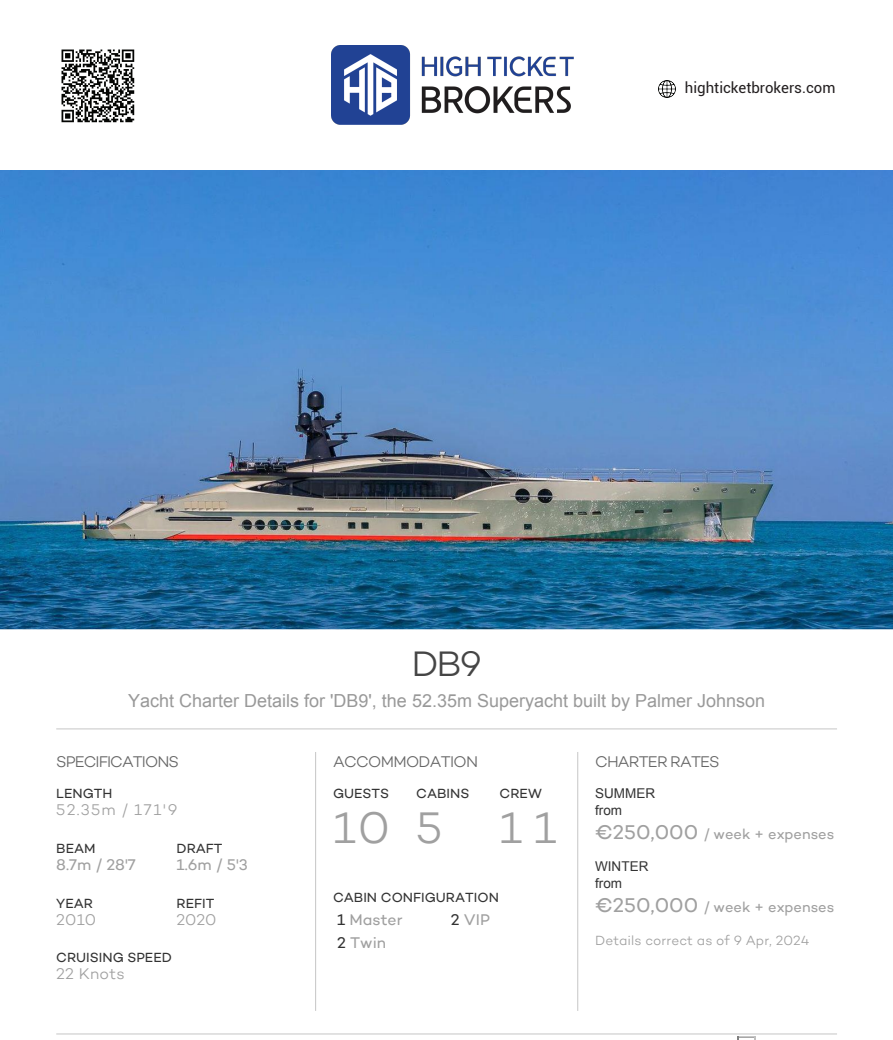
<style>
.page{position:relative;width:893px;height:1040px;background:#fff}
.page>*{position:absolute;margin:0;border:0;box-sizing:border-box;transform-origin:0 0}
.t1{font:300 45px "Campton";color:#a0a0a0}
.t2{font:300 36px "Campton";color:#454545}
.t3{font:18px "Arial";color:#999}
.t4{font:300 15.75px "Campton";letter-spacing:-.05em;color:#666}
.t5{font:15.75px "Campton";color:#a0a0a0}
.t6{font:300 15.75px "Campton";letter-spacing:.015em;color:#a0a0a0}
.t7{font:15px "Roboto";color:#231f20}
.t8{font:14.7px "Campton";color:#a0a0a0}
.t9{font:13.5px "Campton";color:#333}
.t10{font:300 13.5px "Campton";letter-spacing:.005em;color:#a0a0a0}
.t11{font:13.5px/17.1px "Arial";color:#333}
.s1{color:#333}
.s2{font-size:20.25px}
</style>
<div class="page">
<img style="left:0;top:170px;width:893px;height:459px">
<svg style="left:56px;top:728px;width:781px;height:1px"></svg>
<svg style="left:315px;top:752px;width:1px;height:258px"></svg>
<svg style="left:577px;top:752px;width:1px;height:258px"></svg>
<svg style="left:56px;top:1033px;width:781px;height:6px"></svg>
<img style="left:331px;top:45px;width:242px;height:79px">
<img style="left:659px;top:80px;width:17px;height:18px">
<img style="left:61px;top:49px;width:74px;height:74px">
<p class="t7" style="left:685px;top:78px;width:152px">highticketbrokers.com</p>
<h2 class="t2" style="left:411px;top:641px;width:72px">DB9</h2>
<h3 class="t3" style="left:128px;top:688px;width:639px">Yacht Charter Details for 'DB9', the 52.35m Superyacht built by Palmer Johnson</h3>
<p class="t4" style="left:56px;top:751px;width:124px">SPECIFICATIONS</p>
<p class="t9" style="left:56px;top:784px;width:58px">LENGTH</p>
<p class="t6" style="left:56px;top:799px;width:123px">52.35m / 171'9</p>
<p class="t9" style="left:56px;top:839px;width:41px">BEAM</p>
<p class="t9" style="left:177px;top:839px;width:47px">DRAFT</p>
<p class="t5" style="left:56px;top:854px;width:81px">8.7m / 28'7</p>
<p class="t5" style="left:177px;top:854px;width:72px">1.6m / 5'3</p>
<p class="t9" style="left:56px;top:894px;width:38px">YEAR</p>
<p class="t9" style="left:177px;top:894px;width:39px">REFIT</p>
<p class="t6" style="left:56px;top:909px;width:41px">2010</p>
<p class="t6" style="left:177px;top:909px;width:41px">2020</p>
<p class="t9" style="left:56px;top:949px;width:117px">CRUISING SPEED</p>
<p class="t6" style="left:56px;top:964px;width:70px">22 Knots</p>
<p class="t4" style="left:333px;top:751px;width:147px">ACCOMMODATION</p>
<p class="t9" style="left:333px;top:784px;width:58px">GUESTS</p>
<p class="t9" style="left:416px;top:784px;width:55px">CABINS</p>
<p class="t9" style="left:500px;top:784px;width:44px">CREW</p>
<h1 class="t1" style="left:333px;top:799px;width:111px">10 5</h1>
<h1 class="t1" style="left:500px;top:799px;width:58px">1 1</h1>
<p class="t9" style="left:333px;top:889px;width:167px">CABIN CONFIGURATION</p>
<p class="t5" style="left:337px;top:909px;width:67px"><span class="s1">1</span> Master</p>
<p class="t5" style="left:451px;top:909px;width:41px"><span class="s1">2</span> VIP</p>
<p class="t5" style="left:337px;top:932px;width:50px"><span class="s1">2</span> Twin</p>
<p class="t4" style="left:595px;top:751px;width:126px">CHARTER RATES</p>
<p class="t11" style="left:595px;top:784px;width:61px">SUMMER from</p>
<p class="t8" style="left:595px;top:824px;width:241px"><span class="s2">€250,000</span> / week + expenses</p>
<p class="t11" style="left:595px;top:857px;width:55px">WINTER from</p>
<p class="t8" style="left:595px;top:897px;width:241px"><span class="s2">€250,000</span> / week + expenses</p>
<p class="t10" style="left:595px;top:931px;width:216px">Details correct as of 9 Apr, 2024</p>
</div>
